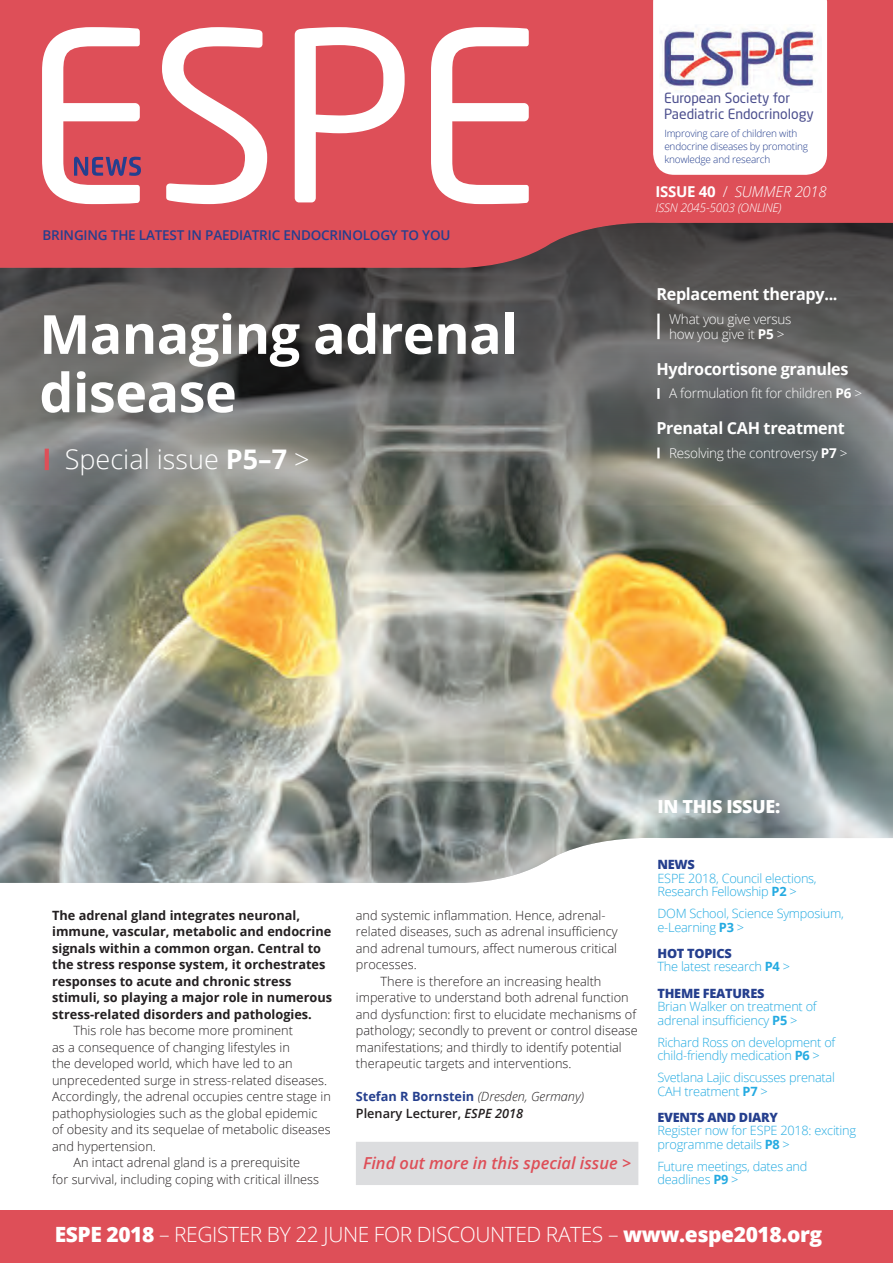
<style>
.page{position:relative;width:893px;height:1263px;background:#fff}
.page>*{position:absolute;margin:0;border:0;box-sizing:border-box;transform-origin:0 0}
.t1{font:233.7px "Neo Sans Std";color:#fff}
.t2{font:700 54px/58.3px "Open Sans";letter-spacing:-.01em;color:#fff}
.t3{font:300 27px "Open Sans";color:#fff}
.t4{font:300 21px "Open Sans";letter-spacing:-.02em;color:#fff}
.t5{font:800 18px "Open Sans";letter-spacing:-.02em;color:#fff}
.t6{font:700 16.5px "Open Sans";letter-spacing:-.02em;color:#fff}
.t7{font:italic 600 16.5px "Open Sans";color:#de4f58}
.t8{font:italic 300 15px "Open Sans";letter-spacing:-.02em;color:#fff}
.t9{font:13.8px/16.5px "Neo Sans Std";color:#4c4f8e}
.t10{font:300 13.5px/15px "Open Sans";letter-spacing:-.02em;color:#fff}
.t11{font:600 13.5px "Open Sans";letter-spacing:-.015em;color:#253f8e}
.t12{font:300 12.75px/16.5px "Open Sans";color:#231f20}
.t13{font:300 12.75px/13.5px "Open Sans";letter-spacing:-.02em;color:#24aae1}
.t14{font:700 12.75px/16.5px "Open Sans";color:#231f20}
.t15{font:italic 300 12.75px/16.5px "Open Sans";color:#231f20}
.t16{font:800 12.75px "Open Sans";letter-spacing:-.02em;color:#253f8e}
.t17{font:italic 300 12px "Open Sans";letter-spacing:-.02em;color:#fff}
.t18{font:300 10.05px/12.9px "Open Sans";letter-spacing:-.02em;color:#253f8e}
.s1{font-weight:700}
.s2{font-weight:700;font-style:normal}
.s3{font-style:normal}
.s4{font-weight:700;font-style:normal;color:#253f8e}
.s5{font-weight:600;font-style:normal}
.s6{font-weight:600}
.s7{font-weight:800;color:#253f8e}
.s8{font-weight:800}
</style>
<div class="page">
<img style="left:0;top:560px;width:893px;height:323px">
<svg style="left:0;top:271px;width:893px;height:289px;background:#6d6e69"></svg>
<svg style="left:0;top:0;width:893px;height:271px;background:#d04d56"></svg>
<div style="left:0;top:1210px;width:893px;height:53px;background:#de4f58"></div>
<svg style="left:45px;top:449px;width:4px;height:21px"></svg>
<svg style="left:653px;top:0;width:174px;height:175px"></svg>
<hr style="left:657px;top:314px;width:3px;height:25px;background:#fff">
<svg style="left:657px;top:388px;width:3px;height:11px"></svg>
<svg style="left:657px;top:448px;width:3px;height:10px"></svg>
<img style="left:660px;top:25px;width:161px;height:68px">
<svg style="left:74px;top:157px;width:67px;height:19px"></svg>
<div style="left:356px;top:1142px;width:282px;height:43px;background:#dcdddf"></div>
<h1 class="t1" style="left:24px;top:-27px;width:519px">ESPE</h1>
<p class="t11" style="left:43px;top:225px;width:409px">BRINGING THE LATEST IN PAEDIATRIC ENDOCRINOLOGY TO YOU</p>
<h2 class="t2" style="left:39px;top:304px;width:480px">Managing adrenal disease</h2>
<h3 class="t3" style="left:65px;top:441px;width:246px">Special issue <span class="s1">P5–7</span> &gt;</h3>
<p class="t9" style="left:664px;top:89px;width:151px">European Society for<br>Paediatric Endocrinology</p>
<p class="t18" style="left:664px;top:126px;width:145px">Improving care of children with endocrine diseases by promoting knowledge and research</p>
<p class="t8" style="left:656px;top:181px;width:173px"><span class="s2">Issue 40</span> <span class="s3">/</span> Summer 2018</p>
<p class="t17" style="left:656px;top:199px;width:128px">ISSN 2045-5003 (online)</p>
<p class="t6" style="left:656px;top:282px;width:183px">Replacement therapy...</p>
<p class="t10" style="left:669px;top:311px;width:124px">What you give versus how you give it <span class="s1">P5</span> &gt;</p>
<p class="t6" style="left:656px;top:357px;width:194px">Hydrocortisone granules</p>
<p class="t10" style="left:669px;top:385px;width:194px">A formulation fit for children <span class="s1">P6</span> &gt;</p>
<p class="t6" style="left:656px;top:416px;width:190px">Prenatal CAH treatment</p>
<p class="t10" style="left:669px;top:445px;width:180px">Resolving the controversy <span class="s1">P7</span> &gt;</p>
<p class="t14" style="left:52px;top:906px;width:282px">The adrenal gland integrates neuronal, immune, vascular, metabolic and endocrine signals within a common organ. Central to the stress response system, it orchestrates responses to acute and chronic stress stimuli, so playing a major role in numerous stress-related disorders and pathologies.</p>
<p class="t12" style="left:73px;top:1022px;width:221px">This role has become more prominent</p>
<p class="t12" style="left:52px;top:1038px;width:239px">as a consequence of changing lifestyles in</p>
<p class="t12" style="left:52px;top:1055px;width:242px">the developed world, which have led to an</p>
<p class="t12" style="left:52px;top:1071px;width:277px">unprecedented surge in stress-related diseases.</p>
<p class="t12" style="left:52px;top:1088px;width:280px">Accordingly, the adrenal occupies centre stage in</p>
<p class="t12" style="left:52px;top:1104px;width:267px">pathophysiologies such as the global epidemic</p>
<p class="t12" style="left:52px;top:1121px;width:280px">of obesity and its sequelae of metabolic diseases</p>
<p class="t12" style="left:52px;top:1137px;width:105px">and hypertension.</p>
<p class="t12" style="left:73px;top:1154px;width:228px">An intact adrenal gland is a prerequisite</p>
<p class="t12" style="left:52px;top:1170px;width:268px">for survival, including coping with critical illness</p>
<p class="t12" style="left:356px;top:906px;width:263px">and systemic inflammation. Hence, adrenal&shy;related diseases, such as adrenal insufficiency and adrenal tumours, affect numerous critical processes.</p>
<p class="t12" style="left:356px;top:972px;width:283px;text-indent:25px">There is therefore an increasing health imperative to understand both adrenal function and dysfunction: first to elucidate mechanisms of pathology; secondly to prevent or control disease manifestations; and thirdly to identify potential therapeutic targets and interventions.</p>
<p class="t15" style="left:356px;top:1088px;width:230px"><span class="s4">Stefan R Bornstein</span> (Dresden, Germany)<br><span class="s5">PLENARY LECTURER,</span> <span class="s6">ESPE 2018</span></p>
<p class="t7" style="left:363px;top:1152px;width:269px">Find out more in this special issue &gt;</p>
<h3 class="t5" style="left:657px;top:793px;width:124px">IN THIS ISSUE:</h3>
<p class="t16" style="left:657px;top:855px;width:38px">NEWS</p>
<p class="t13" style="left:657px;top:871px;width:161px">ESPE 2018, Council elections,<br>Research Fellowship <span class="s1">P2</span> &gt;</p>
<p class="t13" style="left:657px;top:906px;width:188px">DOM School, Science Symposium, e-Learning <span class="s1">P3</span> &gt;</p>
<p class="t13" style="left:657px;top:946px;width:134px"><span class="s7">HOT TOPICS<br></span>The latest research <span class="s1">P4</span> &gt;</p>
<p class="t16" style="left:657px;top:983px;width:101px">THEME FEATURES</p>
<p class="t13" style="left:657px;top:999px;width:161px">Brian Walker on treatment of adrenal insufficiency <span class="s1">P5</span> &gt;</p>
<p class="t13" style="left:657px;top:1035px;width:179px">Richard Ross on development of child-friendly medication <span class="s1">P6</span> &gt;</p>
<p class="t13" style="left:657px;top:1070px;width:179px">Svetlana Lajic discusses prenatal<br>CAH treatment <span class="s1">P7</span> &gt;</p>
<p class="t16" style="left:657px;top:1107px;width:122px">EVENTS AND DIARY</p>
<p class="t13" style="left:657px;top:1123px;width:200px">Register now for ESPE 2018: exciting programme details <span class="s1">P8</span> &gt;</p>
<p class="t13" style="left:657px;top:1159px;width:151px">Future meetings, dates and deadlines <span class="s1">P9</span> &gt;</p>
<h3 class="t4" style="left:55px;top:1220px;width:769px"><span class="s8">ESPE 2018</span> – REGISTER BY 22 JUNE FOR DISCOUNTED RATES – <span class="s8">WWW.ESPE2018.ORG</span></h3>
</div>
